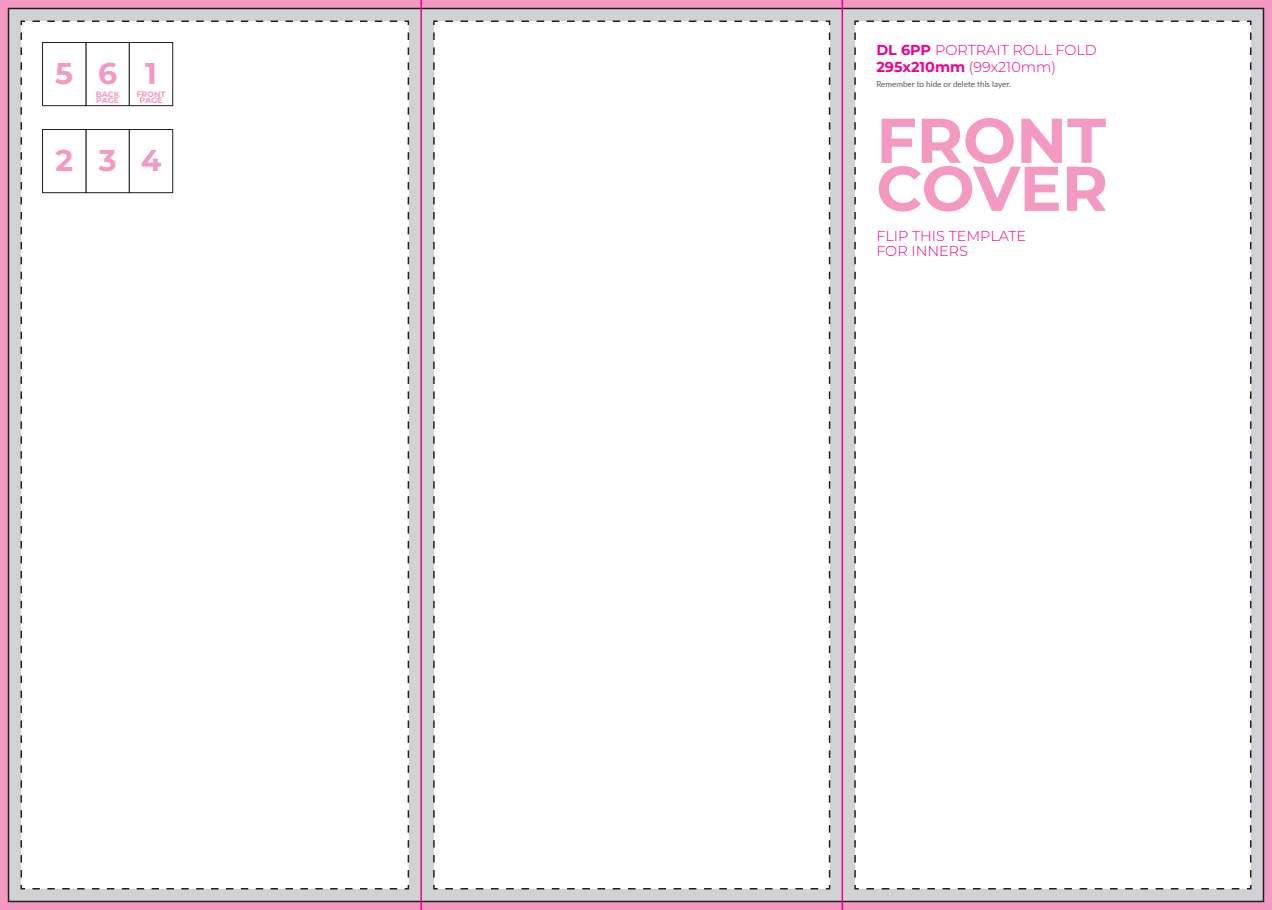
<style>
.page{position:relative;width:1272px;height:910px;background:#fff}
.page>*{position:absolute;margin:0;border:0;box-sizing:border-box;transform-origin:0 0}
.t1{font:700 63px/48px "Montserrat";color:#f499c2}
.t2{font:700 30px "Montserrat";color:#f499c2}
.t3{font:300 14.4px/17.2px "Montserrat";color:#ed028c}
.t4{font:8.1px "Lato";color:#57585a}
.t5{font:700 7.95px/6px "Montserrat";color:#f499c2;text-align:center}
.s1{font-weight:700}
</style>
<div class="page">
<div style="left:0;top:0;width:1271px;height:910px;background:#f499c2"></div>
<div style="left:8px;top:8px;width:1256px;height:894px;background:#d1d2d4;border:2px solid #231f20"></div>
<div style="left:20px;top:20px;width:390px;height:870px;background:#fff"></div>
<div style="left:433px;top:20px;width:398px;height:870px;background:#fff"></div>
<div style="left:854px;top:20px;width:398px;height:870px;background:#fff"></div>
<hr style="left:420px;top:0;width:2px;height:910px;background:#ed028c">
<hr style="left:841px;top:0;width:2px;height:910px;background:#ed028c">
<div style="left:86px;top:42px;width:44px;height:64px;background:#fff;border:1px solid #231f20"></div>
<div style="left:42px;top:42px;width:44px;height:64px;background:#fff;border:1px solid #231f20"></div>
<div style="left:129px;top:42px;width:44px;height:64px;background:#fff;border:1px solid #231f20"></div>
<div style="left:86px;top:129px;width:44px;height:64px;background:#fff;border:1px solid #231f20"></div>
<div style="left:42px;top:129px;width:44px;height:64px;background:#fff;border:1px solid #231f20"></div>
<div style="left:129px;top:129px;width:44px;height:64px;background:#fff;border:1px solid #231f20"></div>
<h2 class="t2" style="left:55px;top:52px;width:63px">5 6</h2>
<p class="t5" style="left:96px;top:91px;width:25px;text-align:left">BACK<br>PAGE</p>
<h2 class="t2" style="left:145px;top:52px;width:13px">1</h2>
<p class="t5" style="left:136px;top:91px;width:30px">FRONT<br>PAGE</p>
<h2 class="t2" style="left:55px;top:139px;width:107px">234</h2>
<p class="t3" style="left:876px;top:41px;width:222px"><span class="s1">DL 6PP</span> PORTRAIT ROLL FOLD<br><span class="s1">295x210mm</span> (99x210mm)</p>
<p class="t4" style="left:876px;top:78px;width:136px">Remember to hide or delete this layer.</p>
<h1 class="t1" style="left:876px;top:113px;width:233px">FRONT<br>COVER</h1>
<p class="t3" style="left:876px;top:228px;width:151px;line-height:15px">FLIP THIS TEMPLATE<br>FOR INNERS</p>
</div>
